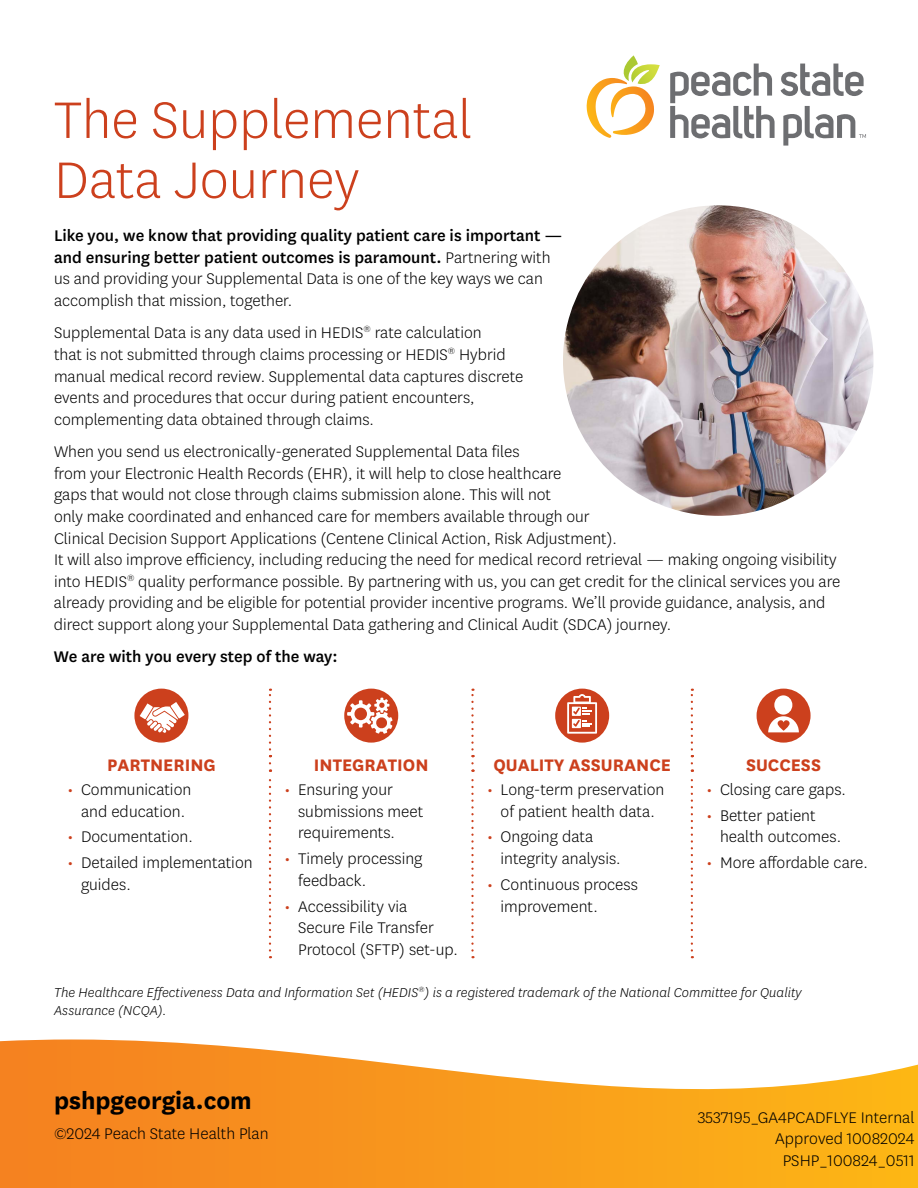
<style>
.page{position:relative;width:918px;height:1188px;background:#fff}
.page>*{position:absolute;margin:0;border:0;box-sizing:border-box;transform-origin:0 0}
.t1{font:300 60px/60px "Centene Sans";color:#cc401d}
.t2{font:700 27px "Centene Sans";color:#000}
.t3{font:700 19.5px "Centene Sans";color:#cc401d}
.t4{font:300 18px/21.6px "Centene Sans";color:#000}
.t5{font:500 18px/21.6px "Centene Sans";color:#000}
.t6{font:italic 300 15px/18px "Centene Sans";letter-spacing:.005em;color:#000}
.s1{font-weight:300}
.s2{font-weight:400;color:#cc401d}
</style>
<div class="page">
<svg style="left:0;top:1040px;width:918px;height:148px"></svg>
<svg style="left:781px;top:64px;width:83px;height:32px"></svg>
<svg style="left:670px;top:64px;width:105px;height:75px"></svg>
<svg style="left:783px;top:106px;width:83px;height:40px"></svg>
<svg style="left:587px;top:55px;width:73px;height:83px"></svg>
<svg style="left:269px;top:689px;width:2px;height:60px"></svg>
<svg style="left:471px;top:689px;width:3px;height:60px"></svg>
<svg style="left:691px;top:689px;width:2px;height:60px"></svg>
<svg style="left:269px;top:770px;width:2px;height:188px"></svg>
<svg style="left:471px;top:770px;width:3px;height:188px"></svg>
<svg style="left:691px;top:770px;width:2px;height:188px"></svg>
<div style="left:134px;top:689px;width:54px;height:54px;background:#cc401d;border-radius:50%"></div>
<svg style="left:140px;top:702px;width:45px;height:31px"></svg>
<div style="left:344px;top:689px;width:54px;height:54px;background:#cc401d;border-radius:50%"></div>
<svg style="left:347px;top:698px;width:46px;height:36px"></svg>
<div style="left:555px;top:689px;width:54px;height:54px;background:#cc401d;border-radius:50%"></div>
<svg style="left:567px;top:694px;width:30px;height:40px"></svg>
<div style="left:757px;top:689px;width:54px;height:54px;background:#cc401d;border-radius:50%"></div>
<svg style="left:768px;top:716px;width:31px;height:16px"></svg>
<div style="left:774px;top:695px;width:18px;height:20px;background:#fff;border-radius:50%"></div>
<img style="left:563px;top:205px;width:311px;height:311px;border-radius:155px">
<h1 class="t1" style="left:54px;top:88px;width:420px">The Supplemental<br>Data Journey</h1>
<p class="t5" style="left:54px;top:224px;width:510px">Like you, we know that providing quality patient care is important — and ensuring better patient outcomes is paramount. <span class="s1">Partnering with us and providing your Supplemental Data is one of the key ways we can accomplish that mission, together.</span></p>
<p class="t4" style="left:54px;top:322px;width:471px">Supplemental Data is any data used in HEDIS<sup>®</sup> rate calculation<br>that is not submitted through claims processing or HEDIS<sup>®</sup> Hybrid manual medical record review. Supplemental data captures discrete events and procedures that occur during patient encounters, complementing data obtained through claims.</p>
<p class="t4" style="left:54px;top:440px;width:788px">When you send us electronically-generated Supplemental Data files<br>from your Electronic Health Records (EHR), it will help to close healthcare<br>gaps that would not close through claims submission alone. This will not<br>only make coordinated and enhanced care for members available through our<br>Clinical Decision Support Applications (Centene Clinical Action, Risk Adjustment).<br>It will also improve efficiency, including reducing the need for medical record retrieval — making ongoing visibility into HEDIS<sup>®</sup> quality performance possible. By partnering with us, you can get credit for the clinical services you are already providing and be eligible for potential provider incentive programs. We’ll provide guidance, analysis, and direct support along your Supplemental Data gathering and Clinical Audit (SDCA) journey.</p>
<h2 class="t5" style="left:54px;top:645px;width:285px">We are with you every step of the way:</h2>
<h3 class="t3" style="left:107px;top:751px;width:110px">PARTNERING</h3>
<p class="t4" style="left:68px;top:778px;width:125px;text-align:center"><span class="s2">•</span> Communication and education.</p>
<p class="t4" style="left:68px;top:826px;width:127px"><span class="s2">•</span> Documentation.</p>
<p class="t4" style="left:81px;top:852px;width:173px;text-indent:-14px"><span class="s2">•</span> Detailed implementation guides.</p>
<h3 class="t3" style="left:314px;top:751px;width:116px">INTEGRATION</h3>
<p class="t4" style="left:298px;top:778px;width:127px;text-indent:-14px"><span class="s2">•</span> Ensuring your submissions meet requirements.</p>
<p class="t4" style="left:298px;top:847px;width:126px;text-indent:-14px"><span class="s2">•</span> Timely processing feedback.</p>
<p class="t4" style="left:298px;top:895px;width:161px;text-indent:-14px"><span class="s2">•</span> Accessibility via<br>Secure File Transfer<br>Protocol (SFTP) set-up.</p>
<h3 class="t3" style="left:493px;top:751px;width:179px">QUALITY ASSURANCE</h3>
<p class="t4" style="left:487px;top:778px;width:179px;text-align:center"><span class="s2">•</span> Long-term preservation of patient health data.</p>
<p class="t4" style="left:501px;top:826px;width:122px;text-indent:-14px"><span class="s2">•</span> Ongoing data integrity analysis.</p>
<p class="t4" style="left:501px;top:873px;width:139px;text-indent:-14px"><span class="s2">•</span> Continuous process improvement.</p>
<h3 class="t3" style="left:746px;top:751px;width:77px">SUCCESS</h3>
<p class="t4" style="left:707px;top:778px;width:141px"><span class="s2">•</span> Closing care gaps.</p>
<p class="t4" style="left:720px;top:804px;width:123px;text-indent:-14px"><span class="s2">•</span> Better patient health outcomes.</p>
<p class="t4" style="left:707px;top:852px;width:163px"><span class="s2">•</span> More affordable care.</p>
<p class="t6" style="left:54px;top:983px;width:749px">The Healthcare Effectiveness Data and Information Set (HEDIS<sup>®</sup>) is a registered trademark of the National Committee for Quality<br>Assurance (NCQA).</p>
<p class="t2" style="left:54px;top:1082px;width:199px">pshpgeorgia.com</p>
<p class="t4" style="left:54px;top:1123px;width:216px">©2024 Peach State Health Plan</p>
<p class="t4" style="left:698px;top:1106px;width:218px;text-align:right">3537195_GA4PCADFLYE Internal<br>Approved 10082024<br>PSHP_100824_0511</p>
</div>
